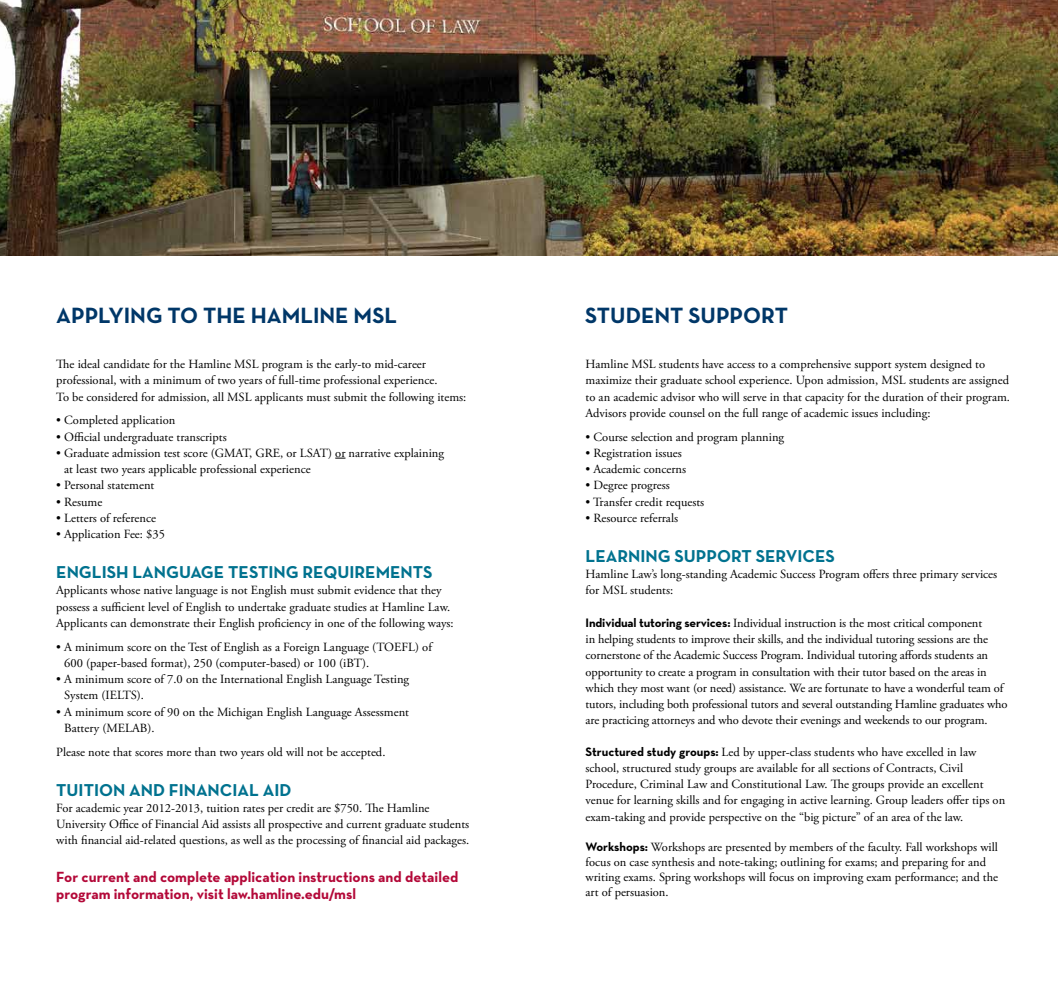
<style>
.page{position:relative;width:1058px;height:990px;background:#fff}
.page>*{position:absolute;margin:0;border:0;box-sizing:border-box;transform-origin:0 0}
.t1{font:700 22.5px "Neutraface Text";color:#003768}
.t2{font:700 17.5px "Neutraface Text";color:#00728f}
.t3{font:700 15px/17.5px "Neutraface Text";color:#b30838}
.t4{font:12.5px/16.2px "Adobe Garamond Pro";color:#000}
.s1{font-family:"Neutraface Text";font-weight:700}
</style>
<div class="page">
<img style="left:0;top:0;width:1058px;height:256px">
<h1 class="t1" style="left:56px;top:301px;width:28px">Applyin</h1>
<h1 class="t1" style="left:146px;top:301px;width:72px">g to the</h1>
<h1 class="t1" style="left:251px;top:301px;width:31px">Hamline</h1>
<h1 class="t1" style="left:353px;top:301px;width:45px">MSL</h1>
<h1 class="t1" style="left:585px;top:301px;width:27px">Student</h1>
<h1 class="t1" style="left:688px;top:301px;width:16px">support</h1>
<p class="t4" style="left:56px;top:356px;width:411px">The ideal candidate for the Hamline MSL program is the early-to mid-career professional, with a minimum of two years of full-time professional experience.<br>To be considered for admission, all MSL applicants must submit the following items:</p>
<p class="t4" style="left:56px;top:413px;width:120px">• Completed application</p>
<p class="t4" style="left:56px;top:429px;width:172px">• Official undergraduate transcripts</p>
<p class="t4" style="left:64px;top:445px;width:381px;text-indent:-8px">• Graduate admission test score (GMAT, GRE, or LSAT) or narrative explaining at least two years applicable professional experience</p>
<p class="t4" style="left:56px;top:478px;width:100px">• Personal statement</p>
<p class="t4" style="left:56px;top:494px;width:48px">• Resume</p>
<p class="t4" style="left:56px;top:510px;width:101px">• Letters of reference</p>
<p class="t4" style="left:56px;top:526px;width:110px">• Application Fee: $35</p>
<h2 class="t2" style="left:56px;top:561px;width:46px">English</h2>
<h2 class="t2" style="left:132px;top:561px;width:116px">Language Testin</h2>
<h2 class="t2" style="left:286px;top:561px;width:64px">g Requirements</h2>
<p class="t4" style="left:56px;top:583px;width:399px">Applicants whose native language is not English must submit evidence that they possess a sufficient level of English to undertake graduate studies at Hamline Law.<br>Applicants can demonstrate their English proficiency in one of the following ways:</p>
<p class="t4" style="left:64px;top:639px;width:369px;text-indent:-8px">• A minimum score on the Test of English as a Foreign Language (TOEFL) of<br>600 (paper-based format), 250 (computer-based) or 100 (iBT).</p>
<p class="t4" style="left:64px;top:671px;width:346px;text-indent:-8px">• A minimum score of 7.0 on the International English Language Testing<br>System (IELTS).</p>
<p class="t4" style="left:64px;top:704px;width:346px;text-indent:-8px">• A minimum score of 90 on the Michigan English Language Assessment<br>Battery (MELAB).</p>
<p class="t4" style="left:56px;top:744px;width:331px">Please note that scores more than two years old will not be accepted.</p>
<h2 class="t2" style="left:56px;top:778px;width:21px">Tuition</h2>
<h2 class="t2" style="left:129px;top:778px;width:13px">and</h2>
<h2 class="t2" style="left:169px;top:778px;width:11px">finan</h2>
<h2 class="t2" style="left:220px;top:778px;width:22px">cial</h2>
<h2 class="t2" style="left:263px;top:778px;width:11px">aid</h2>
<p class="t4" style="left:56px;top:800px;width:414px">For academic year 2012-2013, tuition rates per credit are $750. The Hamline<br>University Office of Financial Aid assists all prospective and current graduate students with financial aid-related questions, as well as the processing of financial aid packages.</p>
<p class="t3" style="left:56px;top:868px;width:403px">For current and complete application instructions and detailed program information, visit law.hamline.edu/msl</p>
<p class="t4" style="left:585px;top:356px;width:426px">Hamline MSL students have access to a comprehensive support system designed to maximize their graduate school experience. Upon admission, MSL students are assigned to an academic advisor who will serve in that capacity for the duration of their program.<br>Advisors provide counsel on the full range of academic issues including:</p>
<p class="t4" style="left:585px;top:429px;width:200px">• Course selection and program planning</p>
<p class="t4" style="left:585px;top:445px;width:98px">• Registration issues</p>
<p class="t4" style="left:585px;top:461px;width:102px">• Academic concerns</p>
<p class="t4" style="left:585px;top:478px;width:86px">• Degree progress</p>
<p class="t4" style="left:585px;top:494px;width:120px">• Transfer credit requests</p>
<p class="t4" style="left:585px;top:510px;width:94px">• Resource referrals</p>
<h2 class="t2" style="left:585px;top:545px;width:21px">Learnin</h2>
<h2 class="t2" style="left:657px;top:545px;width:39px">g Support</h2>
<h2 class="t2" style="left:755px;top:545px;width:70px">Services</h2>
<p class="t4" style="left:585px;top:566px;width:413px">Hamline Law’s long-standing Academic Success Program offers three primary services for MSL students:</p>
<p class="t4" style="left:585px;top:615px;width:423px"><span class="s1">Individual tutoring services:</span> Individual instruction is the most critical component<br>in helping students to improve their skills, and the individual tutoring sessions are the cornerstone of the Academic Success Program. Individual tutoring affords students an opportunity to create a program in consultation with their tutor based on the areas in which they most want (or need) assistance. We are fortunate to have a wonderful team of tutors, including both professional tutors and several outstanding Hamline graduates who are practicing attorneys and who devote their evenings and weekends to our program.</p>
<p class="t4" style="left:585px;top:744px;width:421px"><span class="s1">Structured study groups:</span> Led by upper-class students who have excelled in law school, structured study groups are available for all sections of Contracts, Civil Procedure, Criminal Law and Constitutional Law. The groups provide an excellent venue for learning skills and for engaging in active learning. Group leaders offer tips on exam-taking and provide perspective on the “big picture” of an area of the law.</p>
<p class="t4" style="left:585px;top:840px;width:414px;line-height:15px"><span class="s1">Workshops:</span> Workshops are presented by members of the faculty. Fall workshops will focus on case synthesis and note-taking; outlining for exams; and preparing for and writing exams. Spring workshops will focus on improving exam performance; and the art of persuasion.</p>
</div>
